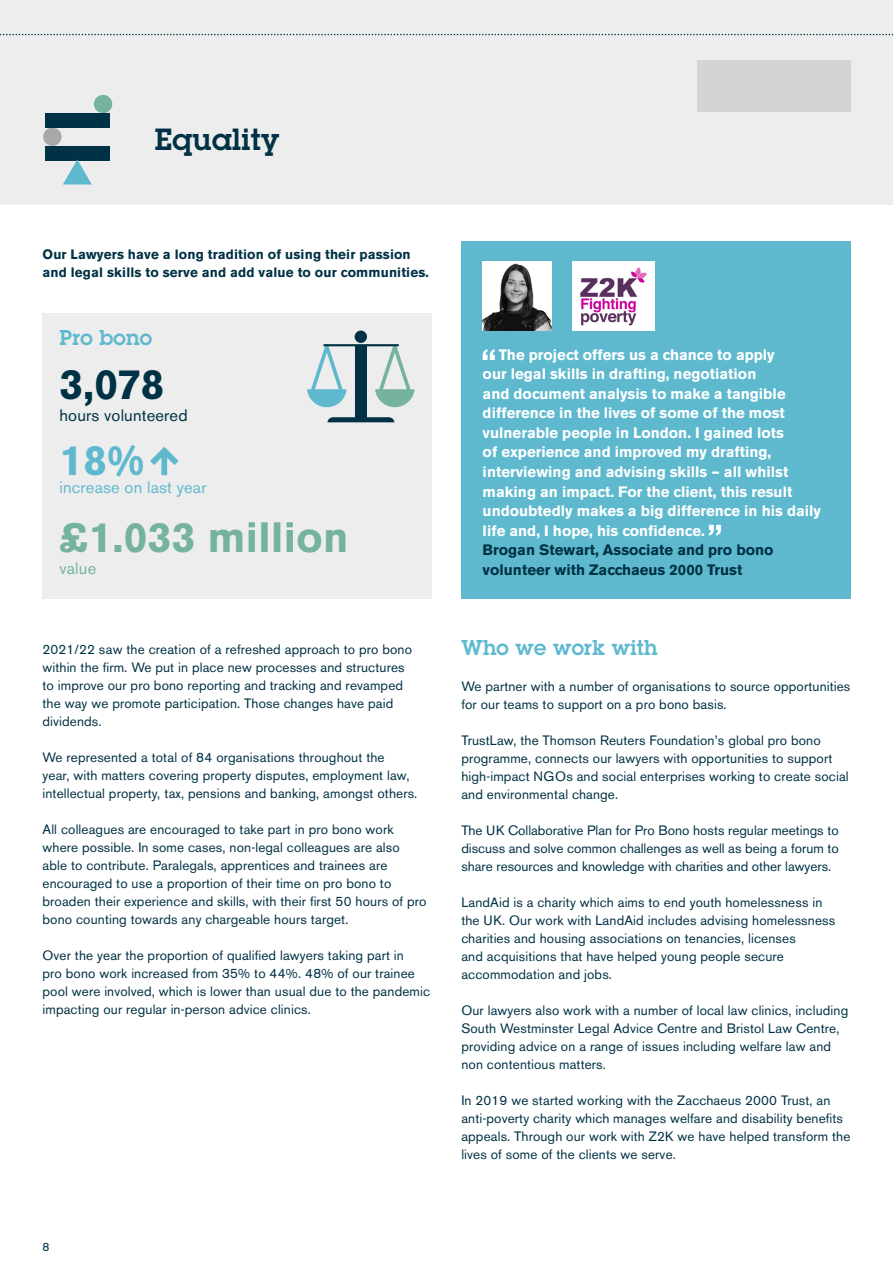
<style>
.page{position:relative;width:893px;height:1263px;background:#fff}
.page>*{position:absolute;margin:0;border:0;box-sizing:border-box;transform-origin:0 0}
.t1{font:700 42px "Akzidenz Grotesk BE";letter-spacing:.01em;color:#75b39d}
.t2{font:700 42px "Akzidenz Grotesk BE";color:#003145}
.t3{font:700 42px "Akzidenz Grotesk BE";color:#5eb9cf}
.t4{font:600 30px "ITC Lubalinfor OC";letter-spacing:.01em;color:#003145}
.t5{font:600 21px "ITC Lubalinfor OC";letter-spacing:.01em;color:#5eb9cf}
.t6{font:16.5px "Akzidenz Grotesk BE";letter-spacing:.01em;color:#5eb9cf}
.t7{font:16.5px "Akzidenz Grotesk BE";letter-spacing:.01em;color:#003145}
.t8{font:16.5px "Akzidenz Grotesk BE";letter-spacing:.01em;color:#75b39d}
.t9{font:700 15px/19.5px "Akzidenz Grotesk BE";color:#fff}
.t10{font:700 15px/19.5px "Akzidenz Grotesk BE";color:#003145}
.t11{font:13.5px/18px "Akzidenz Grotesk BE";letter-spacing:.01em;color:#003145}
.t12{font:700 13.5px/18px "Akzidenz Grotesk BE";letter-spacing:.01em;color:#003145}
.t13{font:12px "Akzidenz Grotesk BE";color:#003145}
</style>
<div class="page">
<div style="left:0;top:0;width:893px;height:205px;background:#ededed"></div>
<svg style="left:0;top:34px;width:893px;height:1px"></svg>
<div style="left:43px;top:128px;width:19px;height:18px;background:#a8a8a8;border-radius:50%"></div>
<div style="left:94px;top:95px;width:18px;height:18px;background:#75b39d;border-radius:50%"></div>
<div style="left:45px;top:113px;width:65px;height:14px;background:#003145"></div>
<div style="left:45px;top:146px;width:65px;height:14px;background:#003145"></div>
<svg style="left:63px;top:159px;width:29px;height:26px"></svg>
<div style="left:697px;top:61px;width:153px;height:51px;background:#d4d4d4"></div>
<div style="left:461px;top:241px;width:389px;height:357px;background:#5eb9cf"></div>
<img style="left:483px;top:262px;width:68px;height:68px">
<svg style="left:483px;top:349px;width:12px;height:11px"></svg>
<svg style="left:709px;top:525px;width:12px;height:10px"></svg>
<img style="left:572px;top:262px;width:83px;height:69px">
<div style="left:43px;top:313px;width:389px;height:285px;background:#ededed"></div>
<div style="left:355px;top:331px;width:12px;height:12px;background:#003145;border-radius:50%"></div>
<div style="left:355px;top:345px;width:11px;height:72px;background:#003145"></div>
<svg style="left:307px;top:346px;width:40px;height:61px"></svg>
<svg style="left:375px;top:346px;width:40px;height:61px"></svg>
<svg style="left:327px;top:417px;width:67px;height:5px"></svg>
<hr style="left:323px;top:344px;width:76px;height:2px;background:#003145">
<svg style="left:150px;top:447px;width:29px;height:28px"></svg>
<h2 class="t4" style="left:155px;top:120px;width:126px">Equality</h2>
<p class="t12" style="left:43px;top:245px;width:388px">Our Lawyers have a long tradition of using their passion and legal skills to serve and add value to our communities.</p>
<h3 class="t5" style="left:60px;top:323px;width:94px">Pro bono</h3>
<h1 class="t2" style="left:60px;top:360px;width:106px">3,078</h1>
<p class="t7" style="left:60px;top:406px;width:130px">hours volunteered</p>
<h1 class="t3" style="left:60px;top:436px;width:86px">18%</h1>
<p class="t6" style="left:60px;top:478px;width:149px">increase on last year</p>
<h1 class="t1" style="left:60px;top:513px;width:290px">£1.033 million</h1>
<p class="t8" style="left:60px;top:559px;width:38px">value</p>
<p class="t11" style="left:43px;top:641px;width:371px">2021/22 saw the creation of a refreshed approach to pro bono within the firm. We put in place new processes and structures to improve our pro bono reporting and tracking and revamped the way we promote participation. Those changes have paid dividends.</p>
<p class="t11" style="left:43px;top:749px;width:376px">We represented a total of 84 organisations throughout the<br>year, with matters covering property disputes, employment law, intellectual property, tax, pensions and banking, amongst others.</p>
<p class="t11" style="left:43px;top:821px;width:386px">All colleagues are encouraged to take part in pro bono work where possible. In some cases, non-legal colleagues are also able to contribute. Paralegals, apprentices and trainees are encouraged to use a proportion of their time on pro bono to broaden their experience and skills, with their first 50 hours of pro bono counting towards any chargeable hours target.</p>
<p class="t11" style="left:43px;top:947px;width:389px">Over the year the proportion of qualified lawyers taking part in<br>pro bono work increased from 35% to 44%. 48% of our trainee pool were involved, which is lower than usual due to the pandemic impacting our regular in-person advice clinics.</p>
<p class="t9" style="left:483px;top:345px;width:340px;text-indent:16px">The project offers us a chance to apply<br>our legal skills in drafting, negotiation<br>and document analysis to make a tangible difference in the lives of some of the most vulnerable people in London. I gained lots<br>of experience and improved my drafting, interviewing and advising skills – all whilst making an impact. For the client, this result undoubtedly makes a big difference in his daily life and, I hope, his confidence.</p>
<p class="t10" style="left:483px;top:540px;width:292px">Brogan Stewart, Associate and pro bono volunteer with Zacchaeus 2000 Trust</p>
<h3 class="t5" style="left:461px;top:633px;width:198px">Who we work with</h3>
<p class="t11" style="left:461px;top:677px;width:391px">We partner with a number of organisations to source opportunities for our teams to support on a pro bono basis.</p>
<p class="t11" style="left:461px;top:731px;width:389px">TrustLaw, the Thomson Reuters Foundation’s global pro bono programme, connects our lawyers with opportunities to support high-impact NGOs and social enterprises working to create social and environmental change.</p>
<p class="t11" style="left:461px;top:821px;width:379px;text-align:justify">The UK Collaborative Plan for Pro Bono hosts regular meetings to discuss and solve common challenges as well as being a forum to share resources and knowledge with charities and other lawyers.</p>
<p class="t11" style="left:461px;top:893px;width:375px">LandAid is a charity which aims to end youth homelessness in the UK. Our work with LandAid includes advising homelessness charities and housing associations on tenancies, licenses<br>and acquisitions that have helped young people secure accommodation and jobs.</p>
<p class="t11" style="left:461px;top:1001px;width:388px">Our lawyers also work with a number of local law clinics, including South Westminster Legal Advice Centre and Bristol Law Centre, providing advice on a range of issues including welfare law and non contentious matters.</p>
<p class="t11" style="left:461px;top:1091px;width:391px">In 2019 we started working with the Zacchaeus 2000 Trust, an anti-poverty charity which manages welfare and disability benefits appeals. Through our work with Z2K we have helped transform the lives of some of the clients we serve.</p>
<p class="t13" style="left:43px;top:1239px;width:8px">8</p>
</div>
